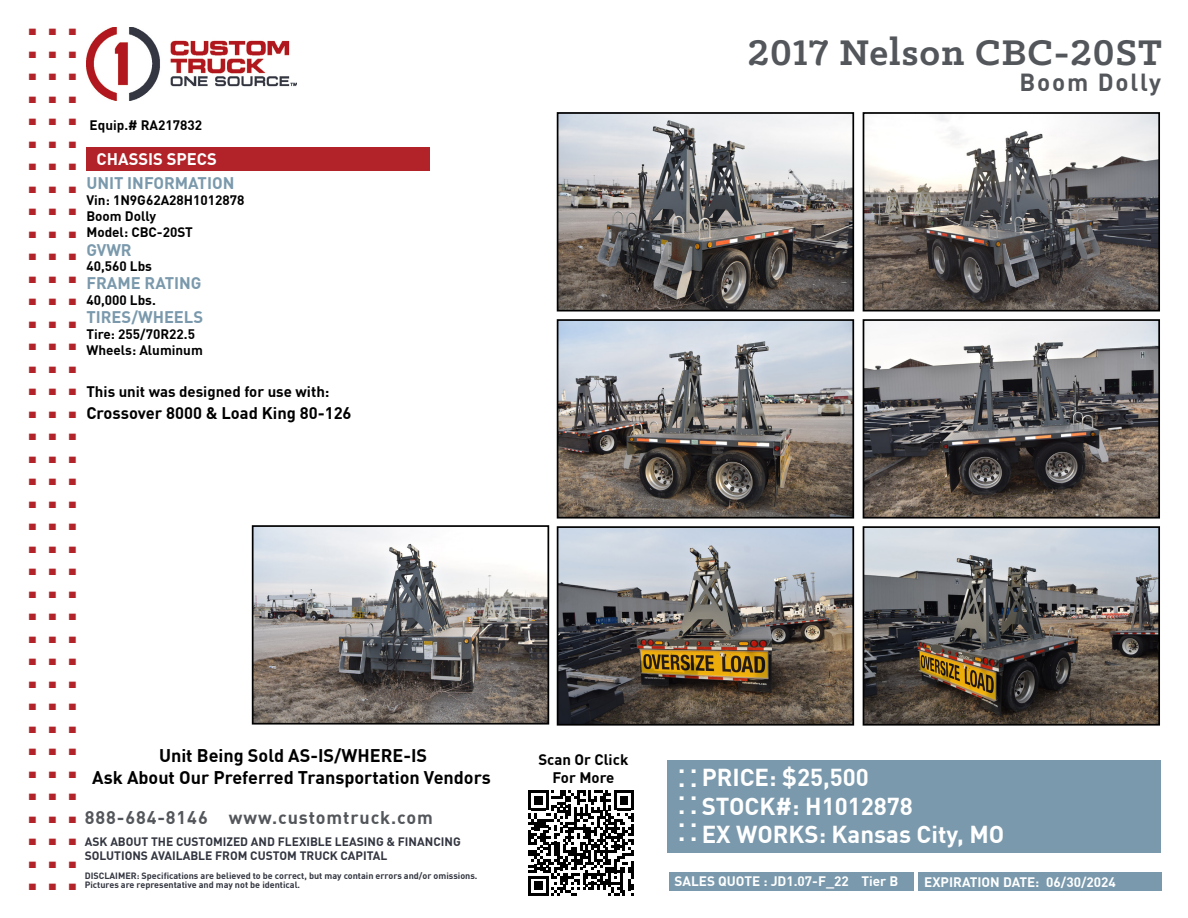
<style>
.page{position:relative;width:1188px;height:918px;background:#fff}
.page>*{position:absolute;margin:0;border:0;box-sizing:border-box;transform-origin:0 0}
.t1{font:700 45px "DIN Pro";color:#b12328}
.t2{font:700 40.35px "Klinic Slab";letter-spacing:.025em;color:#53565a}
.t3{font:700 25.5px "DIN Pro";color:#fff}
.t4{font:700 24.15px "DIN Pro";letter-spacing:.075em;color:#53565a}
.t5{font:700 24px "DIN Pro";color:#fff}
.t6{font:700 18px/21.6px "DIN Pro";color:#000;text-align:center}
.t7{font:700 18px "DIN Pro";letter-spacing:.05em;color:#53565a}
.t8{font:700 16.5px "DIN Pro";color:#7a99ac}
.t9{font:700 16.5px "DIN Pro";color:#000}
.t10{font:700 16.5px "DIN Pro";color:#fff}
.t11{font:700 15px/18px "DIN Pro";color:#000;text-align:center}
.t12{font:700 13.5px/16.5px "DIN Pro";color:#000}
.t13{font:700 13.5px "DIN Pro";color:#fff}
.t14{font:700 12px/14.4px "DIN Pro";color:#333640}
.t15{font:700 9px/9px "DIN Pro";color:#333640}
.s1{font-size:25.5px}
</style>
<div class="page">
<div style="left:919px;top:872px;width:243px;height:19px;background:#7a99ac"></div>
<div style="left:669px;top:872px;width:244px;height:19px;background:#7a99ac"></div>
<div style="left:86px;top:147px;width:344px;height:24px;background:#b12328"></div>
<img style="left:86px;top:27px;width:211px;height:74px">
<div style="left:668px;top:760px;width:493px;height:93px;background:#7a99ac"></div>
<img style="left:560px;top:115px;width:291px;height:193px">
<div style="left:557px;top:112px;width:297px;height:199px;border:2px solid #000"></div>
<img style="left:866px;top:115px;width:291px;height:193px">
<div style="left:863px;top:112px;width:297px;height:199px;border:2px solid #000"></div>
<img style="left:560px;top:322px;width:291px;height:194px">
<div style="left:557px;top:319px;width:297px;height:200px;border:2px solid #000"></div>
<img style="left:866px;top:322px;width:291px;height:194px">
<div style="left:863px;top:319px;width:297px;height:200px;border:2px solid #000"></div>
<img style="left:255px;top:528px;width:291px;height:194px">
<div style="left:252px;top:525px;width:297px;height:200px;border:2px solid #000"></div>
<img style="left:560px;top:529px;width:291px;height:194px">
<div style="left:557px;top:526px;width:297px;height:200px;border:2px solid #000"></div>
<img style="left:866px;top:529px;width:291px;height:194px">
<div style="left:863px;top:526px;width:297px;height:200px;border:2px solid #000"></div>
<svg style="left:528px;top:790px;width:106px;height:106px"></svg>
<h1 class="t1" style="left:26px;top:-16px;width:54px">...</h1>
<h1 class="t1" style="left:26px;top:6px;width:54px">...</h1>
<h1 class="t1" style="left:26px;top:29px;width:54px">...</h1>
<h1 class="t1" style="left:26px;top:51px;width:54px">...</h1>
<h1 class="t1" style="left:26px;top:74px;width:54px">...</h1>
<h1 class="t1" style="left:26px;top:96px;width:54px">...</h1>
<h1 class="t1" style="left:26px;top:119px;width:54px">...</h1>
<h1 class="t1" style="left:26px;top:141px;width:54px">...</h1>
<h1 class="t1" style="left:26px;top:164px;width:54px">...</h1>
<h1 class="t1" style="left:26px;top:186px;width:54px">...</h1>
<h1 class="t1" style="left:26px;top:209px;width:54px">...</h1>
<h1 class="t1" style="left:26px;top:231px;width:54px">...</h1>
<h1 class="t1" style="left:26px;top:254px;width:54px">...</h1>
<h1 class="t1" style="left:26px;top:276px;width:54px">...</h1>
<h1 class="t1" style="left:26px;top:299px;width:54px">...</h1>
<h1 class="t1" style="left:26px;top:321px;width:54px">...</h1>
<h1 class="t1" style="left:26px;top:344px;width:54px">...</h1>
<h1 class="t1" style="left:26px;top:366px;width:54px">...</h1>
<h1 class="t1" style="left:26px;top:389px;width:54px">...</h1>
<h1 class="t1" style="left:26px;top:411px;width:54px">...</h1>
<h1 class="t1" style="left:26px;top:434px;width:54px">...</h1>
<h1 class="t1" style="left:26px;top:456px;width:54px">...</h1>
<h1 class="t1" style="left:26px;top:479px;width:54px">...</h1>
<h1 class="t1" style="left:26px;top:501px;width:54px">...</h1>
<h1 class="t1" style="left:26px;top:524px;width:54px">...</h1>
<h1 class="t1" style="left:26px;top:546px;width:54px">...</h1>
<h1 class="t1" style="left:26px;top:569px;width:54px">...</h1>
<h1 class="t1" style="left:26px;top:591px;width:54px">...</h1>
<h1 class="t1" style="left:26px;top:614px;width:54px">...</h1>
<h1 class="t1" style="left:26px;top:636px;width:54px">...</h1>
<h1 class="t1" style="left:26px;top:659px;width:54px">...</h1>
<h1 class="t1" style="left:26px;top:681px;width:54px">...</h1>
<h1 class="t1" style="left:26px;top:704px;width:54px">...</h1>
<h1 class="t1" style="left:26px;top:726px;width:54px">...</h1>
<h1 class="t1" style="left:26px;top:749px;width:54px">...</h1>
<h1 class="t1" style="left:26px;top:771px;width:54px">...</h1>
<h1 class="t1" style="left:26px;top:794px;width:54px">...</h1>
<h1 class="t1" style="left:26px;top:816px;width:54px">...</h1>
<h1 class="t1" style="left:26px;top:839px;width:54px">...</h1>
<h3 class="t12" style="left:90px;top:116px;width:114px">Equip.# RA217832</h3>
<h3 class="t10" style="left:97px;top:146px;width:122px">CHASSIS SPECS</h3>
<h3 class="t8" style="left:86px;top:170px;width:150px">UNIT INFORMATION</h3>
<h3 class="t12" style="left:86px;top:191px;width:160px">Vin: 1N9G62A28H1012878<br>Boom Dolly<br>Model: CBC-20ST</h3>
<h3 class="t8" style="left:86px;top:237px;width:47px">GVWR</h3>
<h3 class="t12" style="left:86px;top:257px;width:67px">40,560 Lbs</h3>
<h3 class="t8" style="left:86px;top:270px;width:117px">FRAME RATING</h3>
<h3 class="t12" style="left:86px;top:291px;width:71px">40,000 Lbs.</h3>
<h3 class="t8" style="left:86px;top:304px;width:118px">TIRES/WHEELS</h3>
<h3 class="t12" style="left:86px;top:325px;width:118px">Tire: 255/70R22.5<br>Wheels: Aluminum</h3>
<h3 class="t11" style="left:86px;top:381px;width:245px">This unit was designed for use with:</h3>
<h3 class="t9" style="left:86px;top:400px;width:267px">Crossover 8000 &amp; Load King 80-126</h3>
<h2 class="t2" style="left:748px;top:26px;width:416px">2017 Nelson CBC-20ST</h2>
<h3 class="t4" style="left:1020px;top:64px;width:143px">Boom Dolly</h3>
<h3 class="t6" style="left:92px;top:744px;width:400px">Unit Being Sold AS-IS/WHERE-IS<br>Ask About Our Preferred Transportation Vendors</h3>
<h3 class="t11" style="left:538px;top:750px;width:92px">Scan Or Click<br>For More</h3>
<h3 class="t5" style="left:678px;top:758px;width:192px"><span class="s1">. .</span> PRICE: $25,500</h3>
<h3 class="t3" style="left:678px;top:771px;width:21px">..</h3>
<h3 class="t5" style="left:678px;top:787px;width:236px"><span class="s1">. .</span> STOCK#: H1012878</h3>
<h3 class="t3" style="left:678px;top:798px;width:21px">..</h3>
<h3 class="t3" style="left:678px;top:812px;width:21px">..</h3>
<h3 class="t5" style="left:702px;top:816px;width:304px">EX WORKS: Kansas City, MO</h3>
<h3 class="t3" style="left:678px;top:744px;width:21px">..</h3>
<h3 class="t7" style="left:85px;top:803px;width:350px">888-684-8146 www.customtruck.com</h3>
<h3 class="t14" style="left:85px;top:834px;width:378px">ASK ABOUT THE CUSTOMIZED AND FLEXIBLE LEASING &amp; FINANCING<br>SOLUTIONS AVAILABLE FROM CUSTOM TRUCK CAPITAL</h3>
<p class="t15" style="left:85px;top:871px;width:394px">DISCLAIMER: Specifications are believed to be correct, but may contain errors and/or omissions.<br>Pictures are representative and may not be identical.</p>
<h3 class="t13" style="left:675px;top:871px;width:225px">SALES QUOTE : JD1.07-F_22 Tier B</h3>
<h3 class="t13" style="left:924px;top:871px;width:193px">EXPIRATION DATE: 06/30/2024</h3>
</div>
